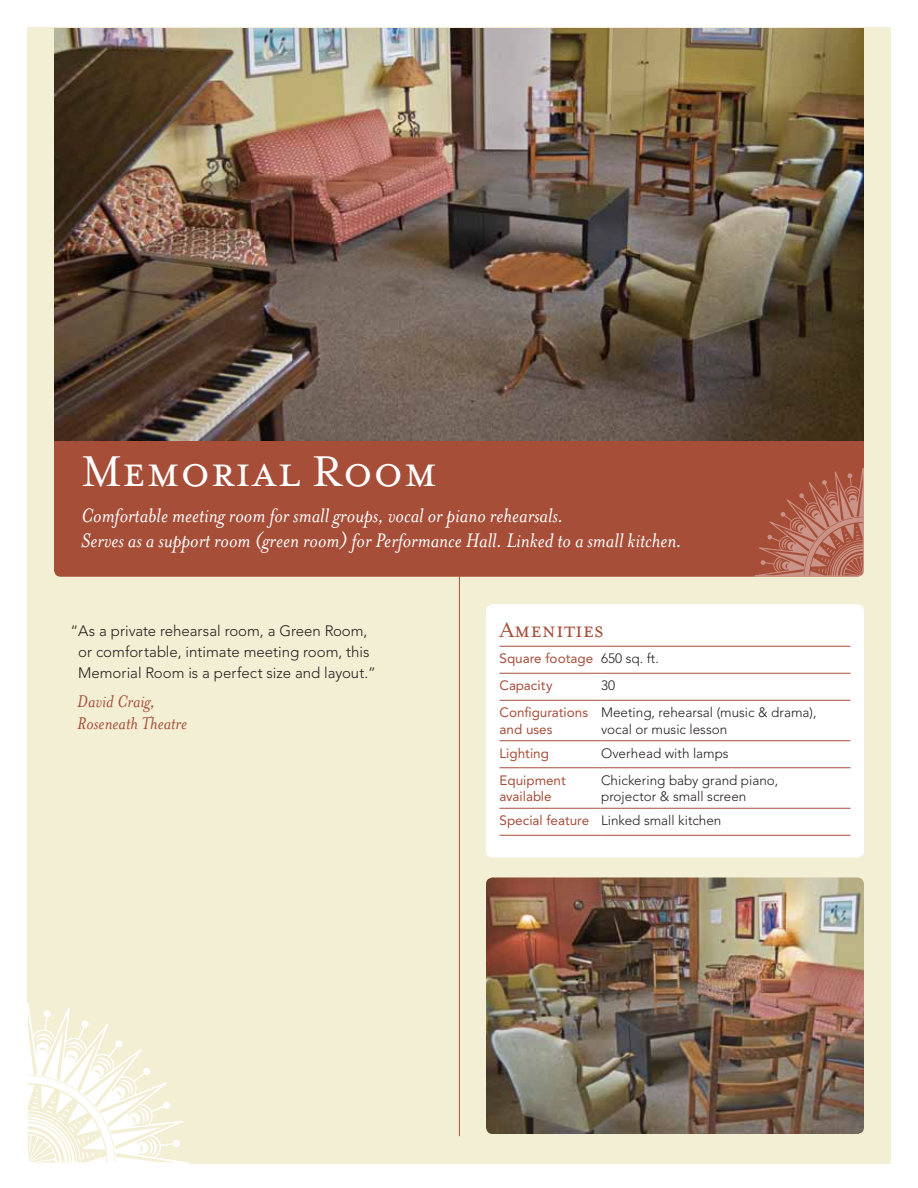
<style>
.page{position:relative;width:918px;height:1188px;background:#fff}
.page>*{position:absolute;margin:0;border:0;box-sizing:border-box;transform-origin:0 0}
.t1{font:49.5px "Mrs Eaves Small Caps";letter-spacing:.01em;color:#fff}
.t2{font:24px "Mrs Eaves Small Caps";color:#a74e39}
.t3{font:italic 22.5px/25.5px "Mrs Eaves";color:#fff}
.t4{font:italic 19.5px/22.5px "Mrs Eaves";color:#a74e39}
.t5{font:300 15px/21px "Avenir";color:#231f20;text-align:center}
.t6{font:300 13.5px/16.5px "Avenir";color:#231f20}
.t7{font:13.5px/16.5px "Avenir";color:#a74e39}
.s1{font-weight:300;color:#231f20}
.s2{font-weight:400;color:#a74e39}
</style>
<div class="page">
<div style="left:27px;top:27px;width:864px;height:1136px;background:#f3efd4"></div>
<svg style="left:27px;top:1002px;width:162px;height:161px"></svg>
<hr style="left:459px;top:514px;width:1px;height:622px;background:#a74e39">
<div style="left:54px;top:387px;width:810px;height:190px;background:#a74e39;border-radius:7px"></div>
<svg style="left:755px;top:468px;width:109px;height:109px"></svg>
<div style="left:486px;top:604px;width:378px;height:254px;background:#fff;border-radius:7px"></div>
<svg style="left:500px;top:672px;width:350px;height:163px"></svg>
<svg style="left:600px;top:672px;width:1px;height:28px"></svg>
<hr style="left:600px;top:701px;width:1px;height:39px;background:#fff">
<svg style="left:600px;top:741px;width:1px;height:26px"></svg>
<hr style="left:600px;top:768px;width:1px;height:40px;background:#fff">
<svg style="left:600px;top:809px;width:1px;height:26px"></svg>
<hr style="left:500px;top:646px;width:101px;height:1px;background:#a74e39">
<hr style="left:601px;top:646px;width:249px;height:1px;background:#a74e39">
<hr style="left:500px;top:673px;width:101px;height:1px;background:#a74e39">
<hr style="left:601px;top:673px;width:249px;height:1px;background:#a74e39">
<hr style="left:500px;top:700px;width:101px;height:1px;background:#a74e39">
<hr style="left:601px;top:700px;width:249px;height:1px;background:#a74e39">
<hr style="left:500px;top:740px;width:101px;height:1px;background:#a74e39">
<hr style="left:601px;top:740px;width:249px;height:1px;background:#a74e39">
<hr style="left:500px;top:767px;width:101px;height:1px;background:#a74e39">
<hr style="left:601px;top:767px;width:249px;height:1px;background:#a74e39">
<hr style="left:500px;top:808px;width:101px;height:1px;background:#a74e39">
<hr style="left:601px;top:808px;width:249px;height:1px;background:#a74e39">
<hr style="left:500px;top:835px;width:101px;height:1px;background:#a74e39">
<hr style="left:601px;top:835px;width:249px;height:1px;background:#a74e39">
<img style="left:486px;top:878px;width:378px;height:256px">
<img style="left:54px;top:28px;width:810px;height:413px">
<h1 class="t1" style="left:81px;top:446px;width:358px">Memorial Room</h1>
<h3 class="t3" style="left:81px;top:503px;width:603px">Comfortable meeting room for small groups, vocal or piano rehearsals.<br>Serves as a support room (green room) for Performance Hall. Linked to a small kitchen.</h3>
<p class="t5" style="left:70px;top:620px;width:307px">“As a private rehearsal room, a Green Room, or comfortable, intimate meeting room, this<br>Memorial Room is a perfect size and layout.”</p>
<h3 class="t4" style="left:77px;top:690px;width:112px">David Craig,<br>Roseneath Theatre</h3>
<h2 class="t2" style="left:500px;top:617px;width:106px">Amenities</h2>
<p class="t7" style="left:500px;top:645px;width:161px;line-height:27px">Square footage <span class="s1">650 sq. ft.<br></span>Capacity</p>
<p class="t6" style="left:601px;top:677px;width:16px">30</p>
<p class="t7" style="left:500px;top:704px;width:90px">Configurations and uses</p>
<p class="t6" style="left:601px;top:704px;width:217px">Meeting, rehearsal (music &amp; drama), vocal or music lesson</p>
<p class="t7" style="left:500px;top:745px;width:51px">Lighting</p>
<p class="t6" style="left:601px;top:745px;width:129px">Overhead with lamps</p>
<p class="t7" style="left:500px;top:772px;width:68px">Equipment available</p>
<p class="t6" style="left:601px;top:772px;width:179px">Chickering baby grand piano, projector &amp; small screen</p>
<p class="t6" style="left:500px;top:812px;width:223px"><span class="s2">Special feature</span> Linked small kitchen</p>
</div>
